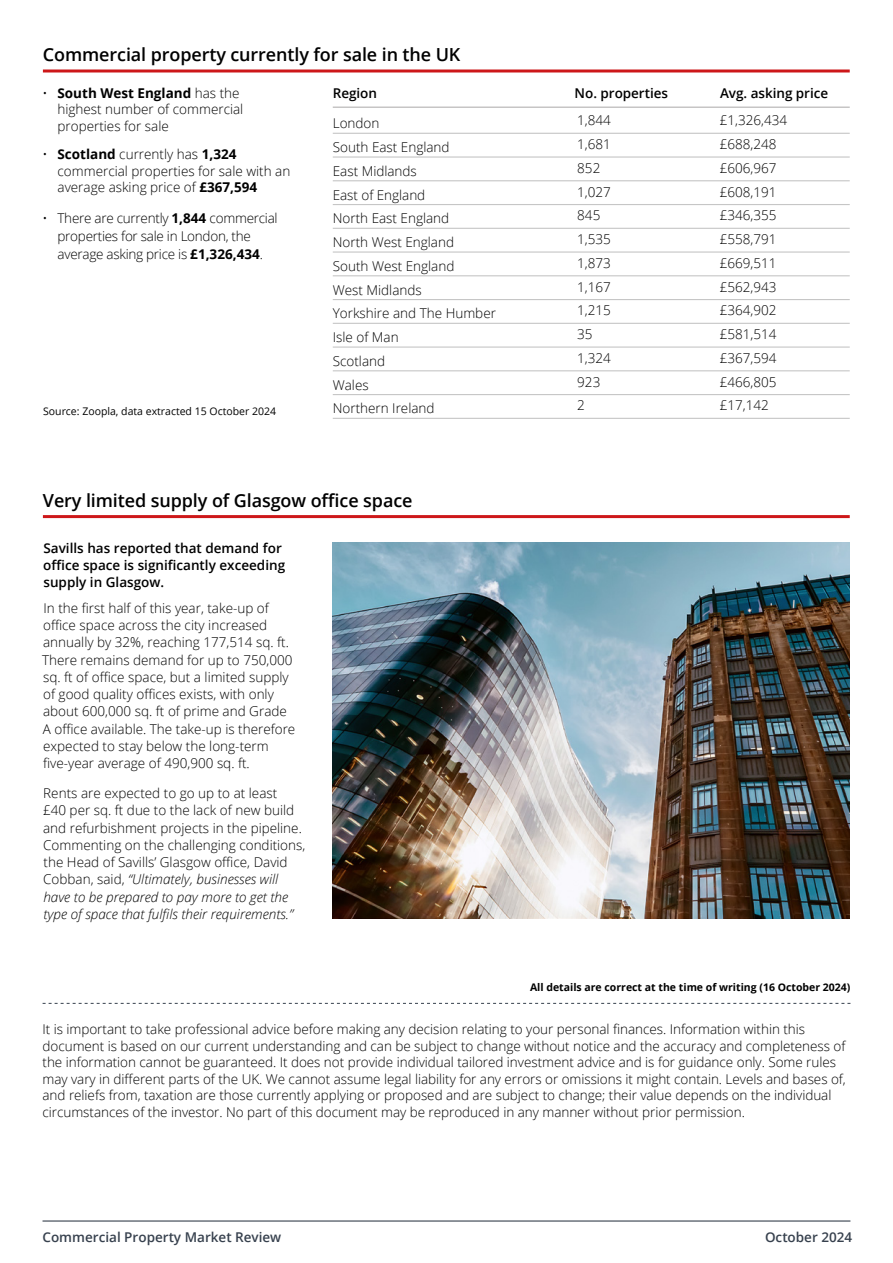
<style>
.page{position:relative;width:893px;height:1263px;background:#fff}
.page>*{position:absolute;margin:0;border:0;box-sizing:border-box;transform-origin:0 0}
.t1{font:600 18px "Open Sans";letter-spacing:-.005em;color:#000}
.t2{font:300 13.5px/23.7px "Open Sans";color:#000}
.t3{font:600 13.5px/17.2px "Open Sans";color:#000}
.t4{font:300 13.5px/18px "Open Sans";letter-spacing:-.02em;color:#000}
.t5{font:600 13.5px "Open Sans";color:#37414e}
.t6{font:700 10.5px "Open Sans";color:#000}
.t7{font:10.5px "Open Sans";color:#000}
.s1{font-weight:700}
.s2{font-style:italic}
</style>
<div class="page">
<hr style="left:43px;top:1220px;width:807px;height:1px;background:#37414e">
<hr style="left:333px;top:133px;width:517px;height:1px;background:#c6c6c6">
<hr style="left:333px;top:156px;width:517px;height:2px;background:#c6c6c6">
<hr style="left:333px;top:180px;width:517px;height:1px;background:#c6c6c6">
<hr style="left:333px;top:204px;width:517px;height:1px;background:#c6c6c6">
<hr style="left:333px;top:228px;width:517px;height:1px;background:#c6c6c6">
<hr style="left:333px;top:251px;width:517px;height:2px;background:#c6c6c6">
<hr style="left:333px;top:275px;width:517px;height:1px;background:#c6c6c6">
<hr style="left:333px;top:299px;width:517px;height:1px;background:#c6c6c6">
<hr style="left:333px;top:323px;width:517px;height:1px;background:#c6c6c6">
<hr style="left:333px;top:346px;width:517px;height:2px;background:#c6c6c6">
<hr style="left:333px;top:370px;width:517px;height:1px;background:#c6c6c6">
<hr style="left:333px;top:394px;width:517px;height:1px;background:#c6c6c6">
<hr style="left:333px;top:418px;width:517px;height:1px;background:#c6c6c6">
<hr style="left:43px;top:69px;width:807px;height:3px;background:#cd1719">
<hr style="left:333px;top:107px;width:517px;height:1px;background:#b3b2b2">
<svg style="left:43px;top:1003px;width:807px;height:1px"></svg>
<hr style="left:43px;top:515px;width:807px;height:3px;background:#cd1719">
<img style="left:333px;top:542px;width:517px;height:377px">
<h1 class="t1" style="left:43px;top:42px;width:419px">Commercial property currently for sale in the UK</h1>
<p class="t3" style="left:333px;top:84px;width:46px">Region</p>
<p class="t3" style="left:575px;top:84px;width:95px">No. properties</p>
<p class="t3" style="left:720px;top:84px;width:110px">Avg. asking price</p>
<p class="t2" style="left:58px;top:85px;width:187px;line-height:16.2px;text-indent:-15px">• <span class="s1">South West England</span> has the highest number of commercial properties for sale</p>
<p class="t2" style="left:58px;top:146px;width:234px;line-height:16.2px;text-indent:-15px">• <span class="s1">Scotland</span> currently has <span class="s1">1,324 </span>commercial properties for sale with an average asking price of <span class="s1">£367,594</span></p>
<p class="t4" style="left:58px;top:208px;width:222px;text-indent:-15px">• There are currently <span class="s1">1,844</span> commercial properties for sale in London, the average asking price is <span class="s1">£1,326,434</span>.</p>
<p class="t2" style="left:577px;top:108px;width:35px">1,844<br>1,681<br>852<br>1,027<br>845<br>1,535<br>1,873<br>1,167<br>1,215<br>35<br>1,324<br>923<br>2</p>
<p class="t2" style="left:720px;top:108px;width:69px">£1,326,434 £688,248 £606,967 £608,191 £346,355 £558,791 £669,511 £562,943 £364,902 £581,514 £367,594 £466,805 £17,142</p>
<p class="t2" style="left:333px;top:111px;width:165px">London<br>South East England<br>East Midlands<br>East of England<br>North East England<br>North West England<br>South West England<br>West Midlands<br>Yorkshire and The Humber<br>Isle of Man<br>Scotland<br>Wales<br>Northern Ireland</p>
<p class="t7" style="left:43px;top:404px;width:235px">Source: Zoopla, data extracted 15 October 2024</p>
<h1 class="t1" style="left:43px;top:488px;width:371px">Very limited supply of Glasgow office space</h1>
<p class="t3" style="left:43px;top:539px;width:243px">Savills has reported that demand for office space is significantly exceeding supply in Glasgow.</p>
<p class="t2" style="left:42px;top:599px;width:255px;line-height:17.2px">In the first half of this year, take-up of office space across the city increased annually by 32%, reaching 177,514 sq. ft.<br>There remains demand for up to 750,000 sq. ft of office space, but a limited supply of good quality offices exists, with only about 600,000 sq. ft of prime and Grade A office available. The take-up is therefore expected to stay below the long-term five-year average of 490,900 sq. ft.</p>
<p class="t2" style="left:43px;top:784px;width:264px;line-height:17.2px">Rents are expected to go up to at least<br>£40 per sq. ft due to the lack of new build and refurbishment projects in the pipeline.<br>Commenting on the challenging conditions, the Head of Savills’ Glasgow office, David Cobban, said, <span class="s2">“Ultimately, businesses will have to be prepared to pay more to get the type of space that fulfils their requirements.”</span></p>
<p class="t6" style="left:530px;top:980px;width:322px">All details are correct at the time of writing (16 October 2024)</p>
<p class="t2" style="left:43px;top:1021px;width:805px;line-height:16.5px">It is important to take professional advice before making any decision relating to your personal finances. Information within this document is based on our current understanding and can be subject to change without notice and the accuracy and completeness of the information cannot be guaranteed. It does not provide individual tailored investment advice and is for guidance only. Some rules may vary in different parts of the UK. We cannot assume legal liability for any errors or omissions it might contain. Levels and bases of, and reliefs from, taxation are those currently applying or proposed and are subject to change; their value depends on the individual circumstances of the investor. No part of this document may be reproduced in any manner without prior permission.</p>
<p class="t5" style="left:43px;top:1227px;width:240px">Commercial Property Market Review</p>
<p class="t5" style="left:765px;top:1227px;width:89px">October 2024</p>
</div>
